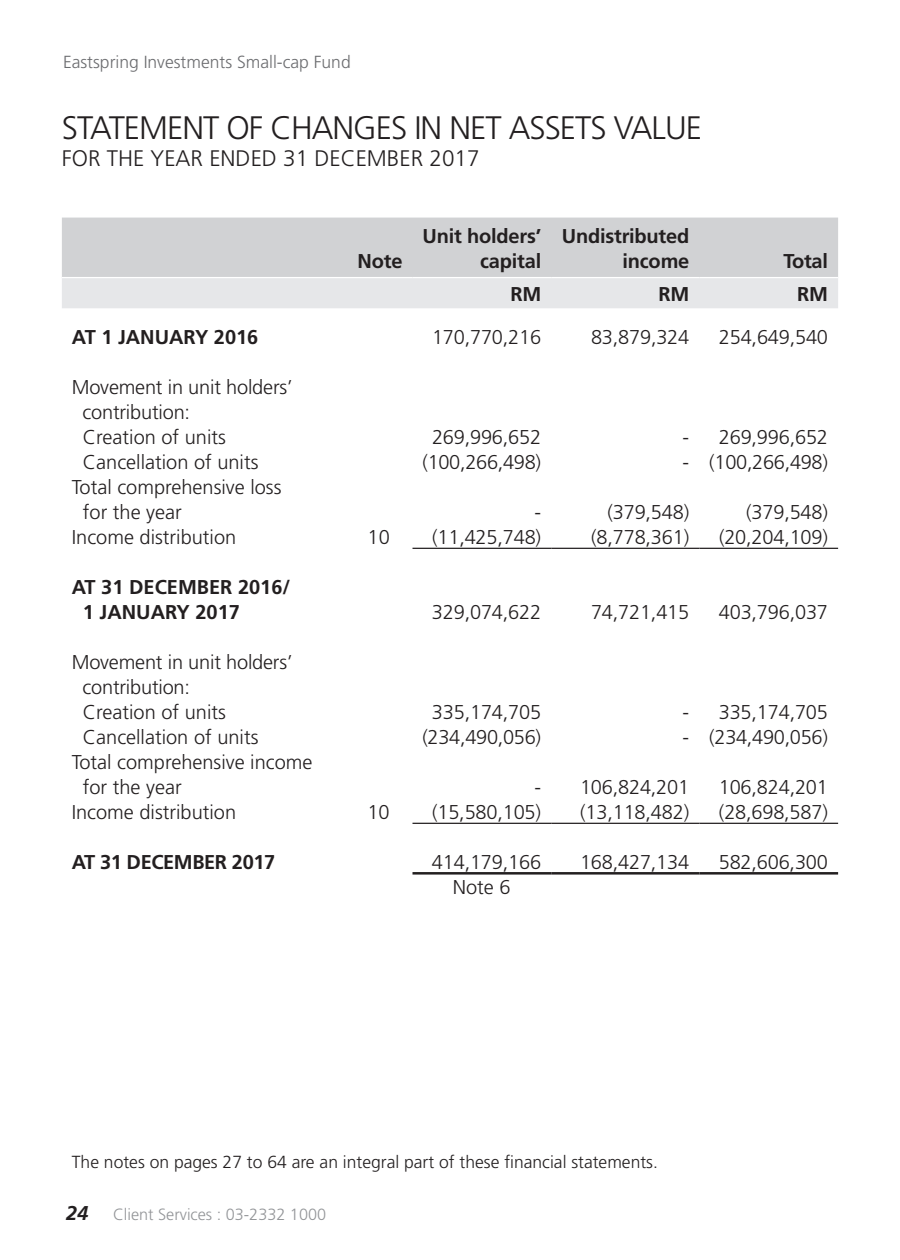
<style>
.page{position:relative;width:900px;height:1260px;background:#fff}
.page>*{position:absolute;margin:0;border:0;box-sizing:border-box;transform-origin:0 0}
.t1{font:300 32.5px "Frutiger";letter-spacing:-.03em;color:#231f20}
.t2{font:300 22.5px "Frutiger";color:#231f20}
.t3{font:300 20px/25px "Frutiger";letter-spacing:-.01em;color:#231f20}
.t4{font:700 20px/25px "Frutiger";letter-spacing:-.01em;color:#231f20;text-align:right}
.t5{font:300 17.5px "Frutiger";color:#231f20}
.t6{font:300 17.5px "Frutiger";color:#6c6d70}
.t7{font:300 16.25px "Frutiger";color:#939598}
.s1{font-weight:700;font-style:italic;font-size:20px;color:#231f20}
</style>
<div class="page">
<div style="left:62px;top:218px;width:776px;height:59px;background:#d1d2d4"></div>
<div style="left:62px;top:278px;width:776px;height:30px;background:#e6e7e9"></div>
<hr style="left:412px;top:548px;width:139px;height:1px;background:#231f20">
<hr style="left:551px;top:548px;width:148px;height:1px;background:#231f20">
<hr style="left:699px;top:548px;width:139px;height:1px;background:#231f20">
<hr style="left:412px;top:823px;width:139px;height:1px;background:#231f20">
<hr style="left:551px;top:823px;width:148px;height:1px;background:#231f20">
<hr style="left:699px;top:823px;width:139px;height:1px;background:#231f20">
<hr style="left:412px;top:872px;width:139px;height:3px;background:#231f20">
<hr style="left:551px;top:872px;width:148px;height:3px;background:#231f20">
<hr style="left:699px;top:872px;width:139px;height:3px;background:#231f20">
<p class="t6" style="left:63px;top:52px;width:289px">Eastspring Investments Small-cap Fund</p>
<h1 class="t1" style="left:62px;top:109px;width:642px">STATEMENT OF CHANGES IN NET ASSETS VALUE</h1>
<p class="t2" style="left:62px;top:145px;width:419px">FOR THE YEAR ENDED 31 DECEMBER 2017</p>
<p class="t4" style="left:358px;top:248px;width:46px">Note</p>
<p class="t4" style="left:423px;top:223px;width:120px">Unit holders’ capital</p>
<p class="t4" style="left:562px;top:223px;width:129px">Undistributed income</p>
<p class="t4" style="left:783px;top:248px;width:46px">Total</p>
<p class="t4" style="left:510px;top:281px;width:32px">RM</p>
<p class="t4" style="left:658px;top:281px;width:32px">RM</p>
<p class="t4" style="left:797px;top:281px;width:32px">RM</p>
<p class="t4" style="left:72px;top:324px;width:188px">AT 1 JANUARY 2016</p>
<p class="t3" style="left:432px;top:324px;width:111px">170,770,216</p>
<p class="t3" style="left:591px;top:324px;width:100px">83,879,324</p>
<p class="t3" style="left:719px;top:324px;width:111px">254,649,540</p>
<p class="t3" style="left:83px;top:374px;width:212px;text-indent:-11px">Movement in unit holders’ contribution:<br>Creation of units</p>
<p class="t3" style="left:432px;top:424px;width:111px">269,996,652</p>
<p class="t3" style="left:683px;top:424px;width:147px">- 269,996,652</p>
<p class="t3" style="left:83px;top:449px;width:177px">Cancellation of units</p>
<p class="t3" style="left:422px;top:449px;width:120px">(100,266,498)</p>
<p class="t3" style="left:683px;top:449px;width:147px">- (100,266,498)</p>
<p class="t3" style="left:83px;top:474px;width:200px;text-indent:-11px">Total comprehensive loss for the year</p>
<p class="t3" style="left:535px;top:499px;width:8px">-</p>
<p class="t3" style="left:608px;top:499px;width:83px">(379,548)</p>
<p class="t3" style="left:746px;top:499px;width:83px">(379,548)</p>
<p class="t3" style="left:72px;top:524px;width:166px">Income distribution</p>
<p class="t3" style="left:368px;top:524px;width:24px">10</p>
<p class="t3" style="left:432px;top:524px;width:110px">(11,425,748)</p>
<p class="t3" style="left:591px;top:524px;width:100px">(8,778,361)</p>
<p class="t3" style="left:719px;top:524px;width:111px">(20,204,109)</p>
<p class="t4" style="left:83px;top:574px;width:209px;text-align:left;text-indent:-11px">AT 31 DECEMBER 2016/<br>1 JANUARY 2017</p>
<p class="t3" style="left:432px;top:599px;width:111px">329,074,622</p>
<p class="t3" style="left:591px;top:599px;width:100px">74,721,415</p>
<p class="t3" style="left:719px;top:599px;width:111px">403,796,037</p>
<p class="t3" style="left:83px;top:649px;width:212px;text-indent:-11px">Movement in unit holders’ contribution:<br>Creation of units</p>
<p class="t3" style="left:432px;top:699px;width:111px">335,174,705</p>
<p class="t3" style="left:683px;top:699px;width:147px">- 335,174,705</p>
<p class="t3" style="left:83px;top:724px;width:177px">Cancellation of units</p>
<p class="t3" style="left:422px;top:724px;width:120px">(234,490,056)</p>
<p class="t3" style="left:683px;top:724px;width:147px">- (234,490,056)</p>
<p class="t3" style="left:83px;top:749px;width:231px;text-indent:-11px">Total comprehensive income for the year</p>
<p class="t3" style="left:534px;top:774px;width:156px">- 106,824,201</p>
<p class="t3" style="left:719px;top:774px;width:111px">106,824,201</p>
<p class="t3" style="left:72px;top:799px;width:166px">Income distribution</p>
<p class="t3" style="left:368px;top:799px;width:24px">10</p>
<p class="t3" style="left:432px;top:799px;width:110px">(15,580,105)</p>
<p class="t3" style="left:580px;top:799px;width:111px">(13,118,482)</p>
<p class="t3" style="left:719px;top:799px;width:110px">(28,698,587)</p>
<p class="t4" style="left:72px;top:849px;width:205px">AT 31 DECEMBER 2017</p>
<p class="t3" style="left:432px;top:849px;width:111px">414,179,166</p>
<p class="t3" style="left:580px;top:849px;width:111px">168,427,134</p>
<p class="t3" style="left:719px;top:849px;width:111px">582,606,300</p>
<p class="t3" style="left:453px;top:874px;width:59px">Note 6</p>
<p class="t5" style="left:72px;top:1152px;width:588px">The notes on pages 27 to 64 are an integral part of these financial statements.</p>
<p class="t7" style="left:66px;top:1205px;width:262px"><span class="s1">24</span> Client Services : 03-2332 1000</p>
</div>
